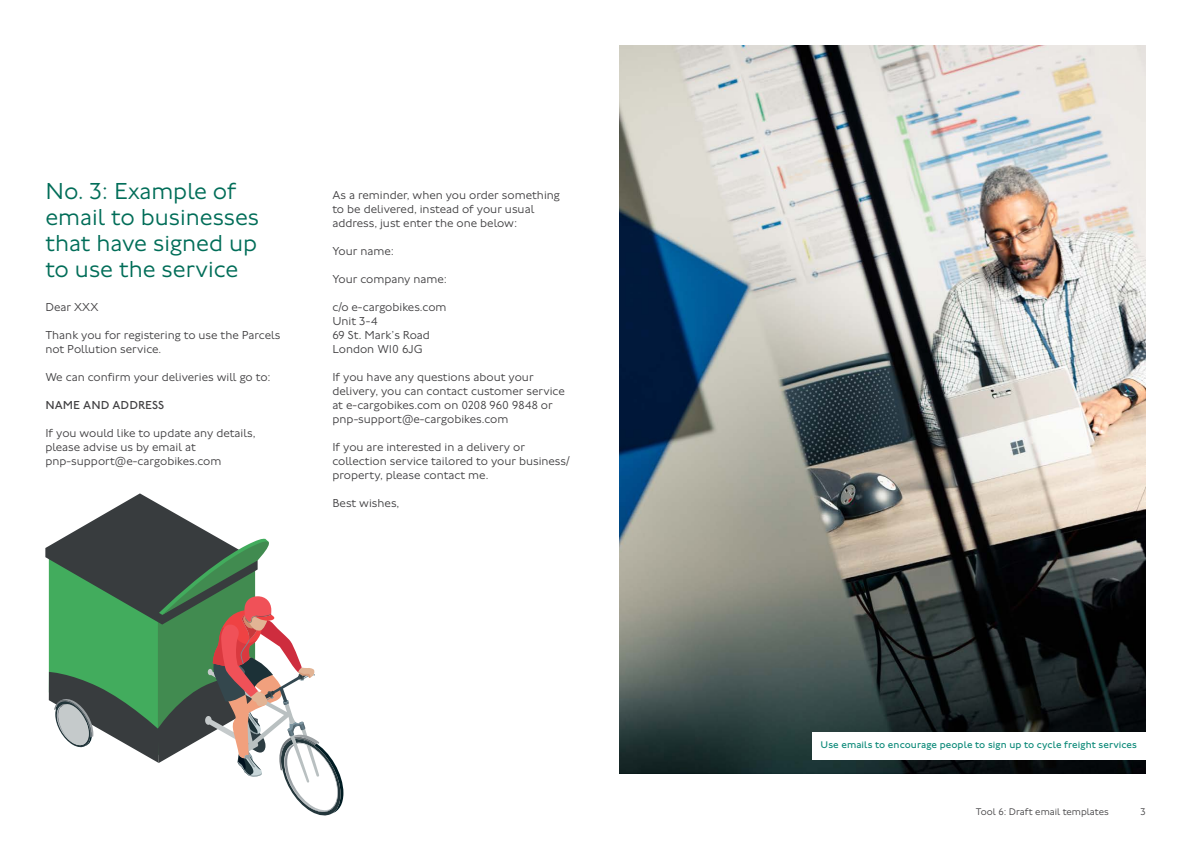
<style>
.page{position:relative;width:1191px;height:842px;background:#fff}
.page>*{position:absolute;margin:0;border:0;box-sizing:border-box;transform-origin:0 0}
.Cycle_Freight_Minor_Heading_24_26_Dark_G{font:300 24px/26px "Johnston 100";color:#006d58}
.Cycle_Freight_Body_12_14_P{font:300 12px/14px "Johnston 100";color:#414042}
.Cycle_Freight_Body_12_14_P_No_Space_Afte{font:300 12px "Johnston 100";color:#414042}
.Cycle_Freight_Body_12_14_P-2{font:12px "Johnston 100";color:#414042}
.Cycle_Freight_PictureCaption_10_12_P_LEF{font:10px "Johnston 100";letter-spacing:.005em;color:#0b8978}
.t1{font:300 10px "Johnston 100";color:#414042}
</style>
<div class="page">
<img style="left:619px;top:45px;width:526px;height:728px">
<div style="left:812px;top:732px;width:333px;height:27px;background:#fff"></div>
<svg style="left:45px;top:493px;width:298px;height:323px"></svg>
<h3 class="Cycle_Freight_Minor_Heading_24_26_Dark_G" style="left:45px;top:179px;width:215px">No. 3: Example of email to businesses that have signed up to use the service</h3>
<p class="Cycle_Freight_Body_12_14_P" style="left:45px;top:301px;width:55px">Dear XXX</p>
<p class="Cycle_Freight_Body_12_14_P" style="left:45px;top:329px;width:237px">Thank you for registering to use the Parcels not Pollution service.</p>
<p class="Cycle_Freight_Body_12_14_P" style="left:45px;top:371px;width:227px">We can confirm your deliveries will go to:</p>
<p class="Cycle_Freight_Body_12_14_P-2" style="left:45px;top:399px;width:121px">NAME AND ADDRESS</p>
<p class="Cycle_Freight_Body_12_14_P" style="left:45px;top:427px;width:211px">If you would like to update any details, please advise us by email at pnp-support@e-cargobikes.com</p>
<p class="Cycle_Freight_Body_12_14_P" style="left:332px;top:189px;width:229px">As a reminder, when you order something to be delivered, instead of your usual address, just enter the one below:</p>
<p class="Cycle_Freight_Body_12_14_P" style="left:332px;top:245px;width:63px">Your name:</p>
<p class="Cycle_Freight_Body_12_14_P" style="left:332px;top:273px;width:116px">Your company name:</p>
<p class="Cycle_Freight_Body_12_14_P_No_Space_Afte" style="left:332px;top:301px;width:116px">c/o e-cargobikes.com</p>
<p class="Cycle_Freight_Body_12_14_P_No_Space_Afte" style="left:332px;top:315px;width:47px">Unit 3-4</p>
<p class="Cycle_Freight_Body_12_14_P_No_Space_Afte" style="left:332px;top:329px;width:99px">69 St. Mark’s Road</p>
<p class="Cycle_Freight_Body_12_14_P" style="left:332px;top:343px;width:92px">London W10 6JG</p>
<p class="Cycle_Freight_Body_12_14_P" style="left:332px;top:371px;width:234px">If you have any questions about your delivery, you can contact customer service at e-cargobikes.com on 0208 960 9848 or pnp-support@e-cargobikes.com</p>
<p class="Cycle_Freight_Body_12_14_P" style="left:332px;top:441px;width:239px">If you are interested in a delivery or collection service tailored to your business/ property, please contact me.</p>
<p class="Cycle_Freight_Body_12_14_P" style="left:332px;top:497px;width:68px">Best wishes,</p>
<p class="Cycle_Freight_PictureCaption_10_12_P_LEF" style="left:820px;top:739px;width:318px">Use emails to encourage people to sign up to cycle freight services</p>
<p class="t1" style="left:976px;top:807px;width:134px">Tool 6: Draft email templates</p>
<p class="t1" style="left:1140px;top:807px;width:7px">3</p>
</div>
